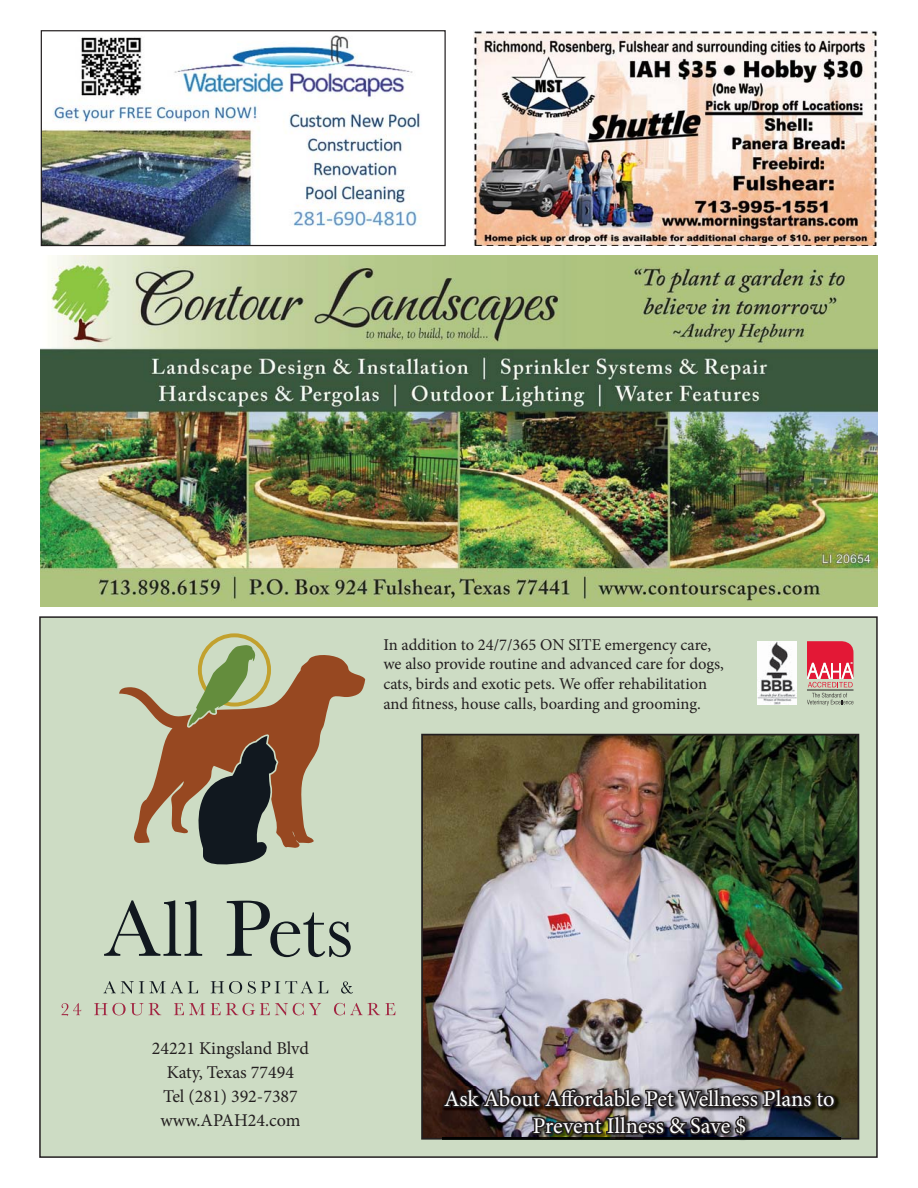
<style>
.page{position:relative;width:918px;height:1188px;background:#fff}
.page>*{position:absolute;margin:0;border:0;box-sizing:border-box;transform-origin:0 0}
.t1{font:22.5px/27px "Minion Pro";color:#fff;text-align:center}
.t2{font:18px/24px "Minion Pro";color:#231f20;text-align:center}
.t3{font:16.5px/19.8px "Minion Pro";color:#231f20}
</style>
<div class="page">
<img style="left:473px;top:31px;width:404px;height:215px">
<div style="left:40px;top:617px;width:837px;height:540px;background:#cddcc4"></div>
<svg style="left:104px;top:900px;width:98px;height:56px"></svg>
<svg style="left:227px;top:901px;width:124px;height:56px"></svg>
<svg style="left:103px;top:981px;width:95px;height:13px"></svg>
<svg style="left:211px;top:981px;width:31px;height:13px"></svg>
<svg style="left:248px;top:981px;width:80px;height:13px"></svg>
<svg style="left:341px;top:981px;width:12px;height:13px"></svg>
<svg style="left:61px;top:1003px;width:20px;height:13px"></svg>
<svg style="left:94px;top:1003px;width:49px;height:12px"></svg>
<svg style="left:149px;top:1003px;width:12px;height:12px"></svg>
<svg style="left:174px;top:1003px;width:147px;height:12px"></svg>
<svg style="left:334px;top:1003px;width:61px;height:12px"></svg>
<svg style="left:203px;top:850px;width:64px;height:15px"></svg>
<svg style="left:202px;top:633px;width:65px;height:20px"></svg>
<svg style="left:119px;top:653px;width:246px;height:197px"></svg>
<hr style="left:807px;top:690px;width:47px;height:1px;background:#231f20">
<svg style="left:807px;top:693px;width:46px;height:12px"></svg>
<svg style="left:807px;top:641px;width:46px;height:46px;background:#e25768"></svg>
<img style="left:757px;top:641px;width:40px;height:63px">
<img style="left:421px;top:734px;width:438px;height:406px">
<img style="left:442px;top:1086px;width:398px;height:54px">
<svg style="left:442px;top:1076px;width:70px;height:33px;background:#50484e"></svg>
<div style="left:510px;top:1094px;width:12px;height:14px;border:3px solid #231f20;border-radius:50%"></div>
<div style="left:512px;top:1095px;width:8px;height:12px;border:3px solid #231f20;border-radius:50%"></div>
<div style="left:823px;top:1094px;width:12px;height:14px;border:3px solid #231f20;border-radius:50%"></div>
<div style="left:825px;top:1095px;width:8px;height:12px;border:3px solid #231f20;border-radius:50%"></div>
<img style="left:519px;top:1076px;width:308px;height:63px">
<img style="left:41px;top:256px;width:837px;height:351px">
<img style="left:43px;top:35px;width:378px;height:209px">
<div style="left:41px;top:30px;width:405px;height:216px;border:1px solid #231f20"></div>
<p class="t3" style="left:383px;top:636px;width:342px">In addition to 24/7/365 ON SITE emergency care, we also provide routine and advanced care for dogs, cats, birds and exotic pets. We offer rehabilitation and fitness, house calls, boarding and grooming.</p>
<p class="t2" style="left:152px;top:1037px;width:159px">24221 Kingsland Blvd<br>Katy, Texas 77494<br>Tel (281) 392-7387 www.APAH24.com</p>
<h1 class="t1" style="left:444px;top:1087px;width:392px">Ask About Affordable Pet Wellness Plans to<br>Prevent Illness &amp; Save $</h1>
</div>
